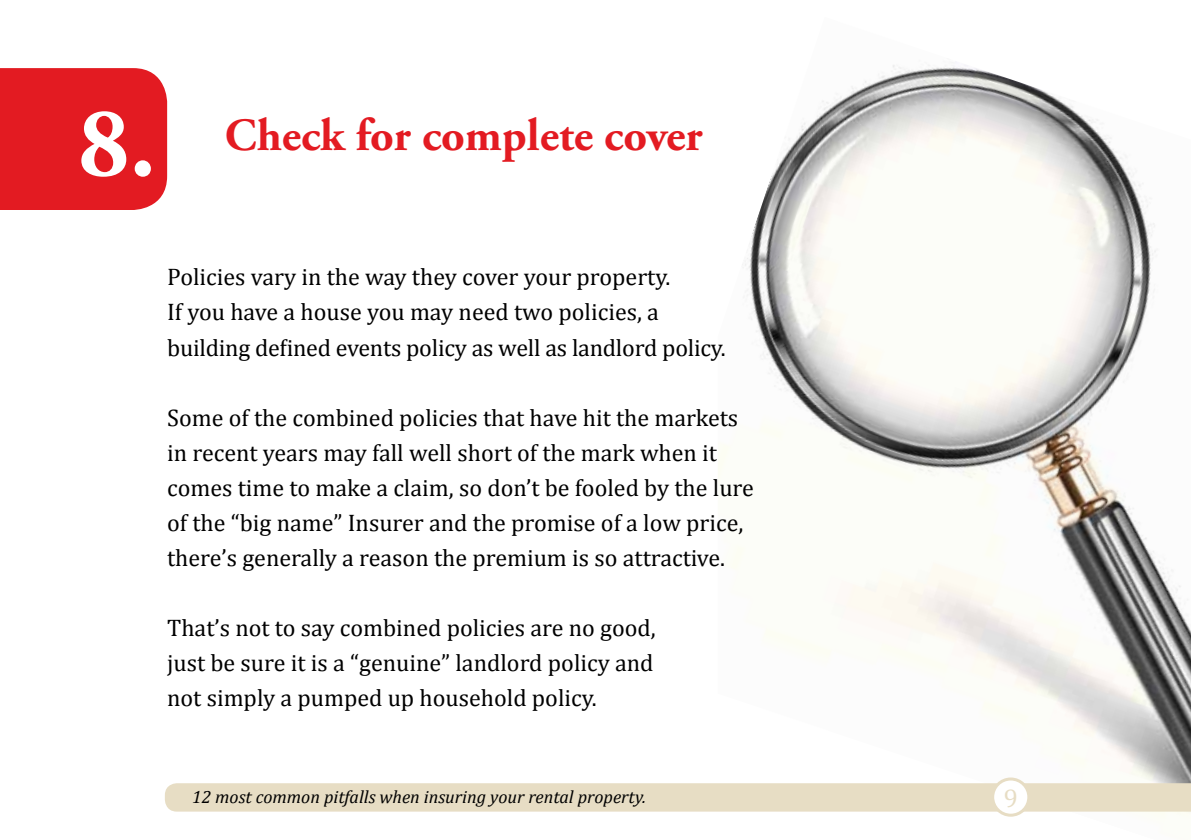
<style>
.page{position:relative;width:1191px;height:840px;background:#fff}
.page>*{position:absolute;margin:0;border:0;box-sizing:border-box;transform-origin:0 0}
.t1{font:700 100px "Adobe Garamond Pro";color:#fff}
.t2{font:700 46px "Adobe Garamond Pro";color:#e31b22}
.t3{font:25.6px "Cambria";color:#e7ddc4}
.t4{font:24px/35px "Cambria";color:#000}
.t5{font:italic 18px "Cambria";color:#000}
</style>
<div class="page">
<div style="left:0;top:68px;width:167px;height:142px;background:#e31b22"></div>
<img style="left:718px;top:65px;width:473px;height:752px">
<svg style="left:165px;top:782px;width:1026px;height:29px;background:#e7dec6"></svg>
<div style="left:992px;top:778px;width:36px;height:36px;background:#fff;border-radius:50%"></div>
<div style="left:991px;top:777px;width:39px;height:39px;border:3px solid #e7ddc4;border-radius:50%"></div>
<h1 class="t1" style="left:78px;top:85px;width:80px">8.</h1>
<h2 class="t2" style="left:225px;top:109px;width:479px">Check for complete cover</h2>
<p class="t4" style="left:167px;top:259px;width:560px">Policies vary in the way they cover your property.<br>If you have a house you may need two policies, a building defined events policy as well as landlord policy.</p>
<p class="t4" style="left:167px;top:399px;width:588px">Some of the combined policies that have hit the markets in recent years may fall well short of the mark when it comes time to make a claim, so don’t be fooled by the lure of the “big name” Insurer and the promise of a low price, there’s generally a reason the premium is so attractive.</p>
<p class="t4" style="left:167px;top:609px;width:490px;text-align:justify">That’s not to say combined policies are no good, just be sure it is a “genuine” landlord policy and not simply a pumped up household policy.</p>
<p class="t5" style="left:192px;top:783px;width:455px">12 most common pitfalls when insuring your rental property.</p>
<p class="t3" style="left:1003px;top:782px;width:16px">9</p>
</div>
